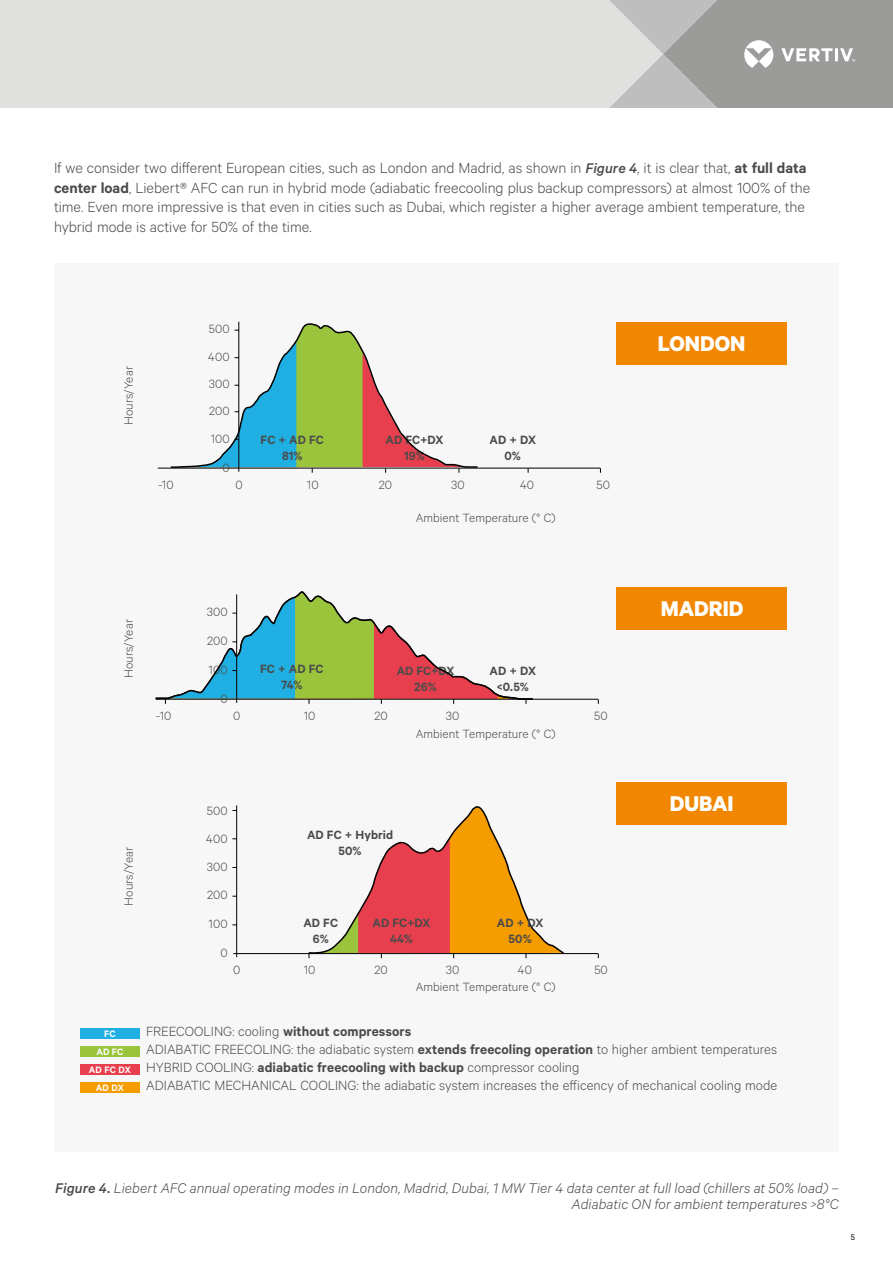
<style>
.page{position:relative;width:893px;height:1263px;background:#fff}
.page>*{position:absolute;margin:0;border:0;box-sizing:border-box;transform-origin:0 0}
.t1{font:700 24px "Calibre";color:#fff}
.t2{font:300 16.5px/19.8px "Calibre";letter-spacing:-.005em;color:#4a4a49}
.t3{font:300 15px/18px "Calibre";color:#4a4a49}
.t4{font:300 13.5px "Calibre";letter-spacing:.005em;color:#4a4a49}
.t5{font:italic 300 13.5px/16.2px "Calibre";letter-spacing:.005em;color:#4a4a49;text-align:right}
.t6{font:600 13.5px/16.2px "Calibre";letter-spacing:.005em;color:#4a4a49;text-align:center}
.t7{font:600 10.5px/17.9px "Calibre";letter-spacing:.005em;color:#fff;text-align:center}
.t8{font:9px "Calibre";color:#000}
.s1{font-weight:500;font-style:italic;font-size:13.5px}
.s2{font-weight:600}
.s3{font-weight:500}
</style>
<div class="page">
<div style="left:0;top:0;width:588px;height:108px;background:#e0e0df"></div>
<svg style="left:588px;top:0;width:305px;height:108px;background:#afafae"></svg>
<div style="left:54px;top:263px;width:785px;height:888px;background:#f7f7f7"></div>
<hr style="left:236px;top:805px;width:1px;height:152px;background:#000">
<hr style="left:233px;top:953px;width:365px;height:1px;background:#000">
<svg style="left:307px;top:806px;width:259px;height:152px"></svg>
<hr style="left:156px;top:699px;width:442px;height:1px;background:#000">
<svg style="left:155px;top:591px;width:379px;height:113px"></svg>
<div style="left:80px;top:1028px;width:60px;height:11px;background:#20afe2"></div>
<div style="left:80px;top:1046px;width:60px;height:11px;background:#9ac43c"></div>
<div style="left:80px;top:1064px;width:60px;height:11px;background:#e83f4e"></div>
<div style="left:80px;top:1082px;width:60px;height:11px;background:#f59c00"></div>
<hr style="left:239px;top:322px;width:1px;height:150px;background:#000">
<hr style="left:158px;top:468px;width:442px;height:1px;background:#000">
<svg style="left:169px;top:323px;width:310px;height:146px"></svg>
<div style="left:617px;top:322px;width:170px;height:42px;background:#f18700"></div>
<div style="left:617px;top:587px;width:170px;height:43px;background:#f18700"></div>
<div style="left:617px;top:782px;width:170px;height:42px;background:#f18700"></div>
<p class="t2" style="left:54px;top:157px;width:758px">If we consider two different European cities, such as London and Madrid, as shown in <span class="s1">Figure 4</span>, it is clear that, <span class="s2">at full data center load</span>, Liebert® AFC can run in hybrid mode (adiabatic freecooling plus backup compressors) at almost 100% of the time. Even more impressive is that even in cities such as Dubai, which register a higher average ambient temperature, the hybrid mode is active for 50% of the time.</p>
<p class="t4" style="left:121px;top:425px;width:60px;rotate:-90deg">Hours/Year</p>
<p class="t4" style="left:209px;top:321px;width:22px">500</p>
<p class="t4" style="left:208px;top:349px;width:23px">400</p>
<p class="t4" style="left:209px;top:376px;width:22px">300</p>
<p class="t4" style="left:209px;top:403px;width:22px">200</p>
<p class="t4" style="left:211px;top:431px;width:21px">100</p>
<p class="t4" style="left:223px;top:460px;width:9px">0</p>
<p class="t6" style="left:261px;top:431px;width:65px">FC + AD FC<br>81%</p>
<p class="t6" style="left:386px;top:431px;width:59px">AD FC+DX<br>19%</p>
<p class="t6" style="left:490px;top:431px;width:48px">AD + DX<br>0%</p>
<p class="t4" style="left:158px;top:477px;width:17px">-10</p>
<p class="t4" style="left:235px;top:477px;width:9px">0</p>
<p class="t4" style="left:307px;top:477px;width:13px">10</p>
<p class="t4" style="left:379px;top:477px;width:15px">20</p>
<p class="t4" style="left:451px;top:477px;width:15px">30</p>
<p class="t4" style="left:520px;top:477px;width:16px">40</p>
<p class="t4" style="left:596px;top:477px;width:15px">50</p>
<p class="t4" style="left:416px;top:510px;width:141px">Ambient Temperature (° C)</p>
<h1 class="t1" style="left:658px;top:329px;width:89px">LONDON</h1>
<p class="t4" style="left:121px;top:678px;width:60px;rotate:-90deg">Hours/Year</p>
<p class="t4" style="left:207px;top:604px;width:22px">300</p>
<p class="t4" style="left:207px;top:633px;width:22px">200</p>
<p class="t4" style="left:209px;top:662px;width:21px">100</p>
<p class="t4" style="left:221px;top:691px;width:9px">0</p>
<p class="t6" style="left:260px;top:660px;width:65px">FC + AD FC<br>74%</p>
<p class="t6" style="left:397px;top:662px;width:59px">AD FC+DX<br>26%</p>
<p class="t6" style="left:490px;top:662px;width:48px">AD + DX &lt;0.5%</p>
<p class="t4" style="left:156px;top:708px;width:17px">-10</p>
<p class="t4" style="left:233px;top:708px;width:9px">0</p>
<p class="t4" style="left:304px;top:708px;width:13px">10</p>
<p class="t4" style="left:374px;top:708px;width:15px">20</p>
<p class="t4" style="left:446px;top:708px;width:15px">30</p>
<p class="t4" style="left:594px;top:708px;width:15px">50</p>
<p class="t4" style="left:416px;top:726px;width:141px">Ambient Temperature (° C)</p>
<h1 class="t1" style="left:661px;top:594px;width:84px">MADRID</h1>
<p class="t4" style="left:121px;top:905px;width:60px;rotate:-90deg">Hours/Year</p>
<p class="t4" style="left:207px;top:803px;width:22px">500</p>
<p class="t4" style="left:206px;top:831px;width:23px">400</p>
<p class="t4" style="left:207px;top:858px;width:22px">300</p>
<p class="t4" style="left:207px;top:887px;width:22px">200</p>
<p class="t4" style="left:209px;top:916px;width:21px">100</p>
<p class="t4" style="left:221px;top:945px;width:9px">0</p>
<p class="t6" style="left:307px;top:826px;width:88px">AD FC + Hybrid<br>50%</p>
<p class="t6" style="left:303px;top:914px;width:36px">AD FC<br>6%</p>
<p class="t6" style="left:372px;top:914px;width:59px">AD FC+DX<br>44%</p>
<p class="t6" style="left:497px;top:914px;width:48px">AD + DX<br>50%</p>
<p class="t4" style="left:233px;top:962px;width:9px">0</p>
<p class="t4" style="left:304px;top:962px;width:13px">10</p>
<p class="t4" style="left:374px;top:962px;width:15px">20</p>
<p class="t4" style="left:446px;top:962px;width:15px">30</p>
<p class="t4" style="left:518px;top:962px;width:16px">40</p>
<p class="t4" style="left:594px;top:962px;width:15px">50</p>
<p class="t4" style="left:416px;top:979px;width:141px">Ambient Temperature (° C)</p>
<h1 class="t1" style="left:670px;top:789px;width:65px">DUBAI</h1>
<p class="t7" style="left:89px;top:1025px;width:44px">FC<br>AD FC<br>AD FC DX<br>AD DX</p>
<p class="t3" style="left:146px;top:1021px;width:632px">FREECOOLING: cooling <span class="s2">without compressors<br></span>ADIABATIC FREECOLING: the adiabatic system <span class="s2">extends freecoling operation</span> to higher ambient temperatures HYBRID COOLING: <span class="s2">adiabatic freecooling with backup</span> compressor cooling<br>ADIABATIC MECHANICAL COOLING: the adiabatic system increases the efficency of mechanical cooling mode</p>
<p class="t5" style="left:55px;top:1179px;width:785px"><span class="s3">Figure 4.</span> Liebert AFC annual operating modes in London, Madrid, Dubai, 1 MW Tier 4 data center at full load (chillers at 50% load) –<br>Adiabatic ON for ambient temperatures &gt;8°C</p>
<p class="t8" style="left:851px;top:1232px;width:6px">5</p>
</div>
